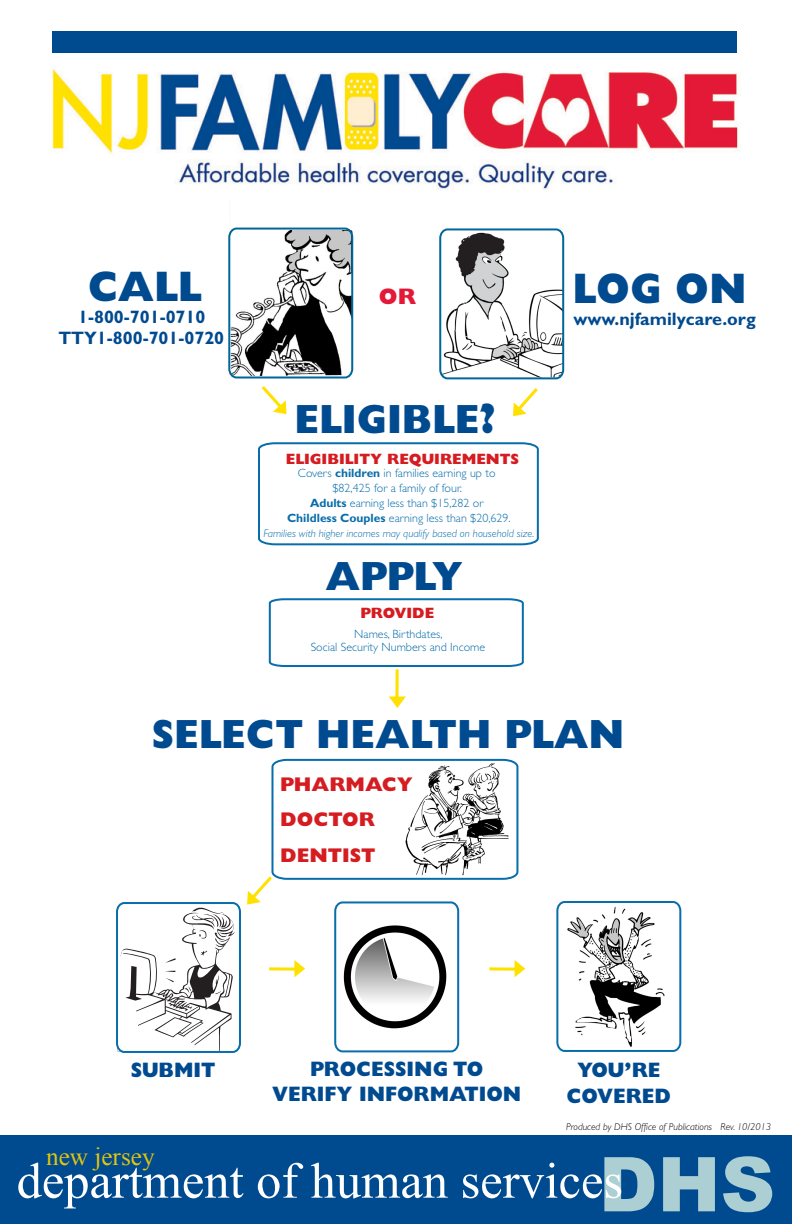
<style>
.page{position:relative;width:792px;height:1224px;background:#fff}
.page>*{position:absolute;margin:0;border:0;box-sizing:border-box;transform-origin:0 0}
.t1{font:50.4px "Times New Roman";color:#fff}
.t2{font:800 42.9px "Gill Sans";color:#004a90;scale:.95 1}
.t3{font:800 41px "Gill Sans";color:#004a90;scale:.95 1}
.t4{font:25.2px "Times New Roman";color:#e1c50f}
.t5{font:800 22.6px "Gill Sans";color:#e31937}
.t6{font:800 21px/25.2px "Gill Sans";color:#004a90;text-align:center;scale:.95 1}
.t7{font:800 19.9px/35.8px "Gill Sans";color:#d51c21}
.t8{font:700 18px "Gill Sans";color:#004a90}
.t9{font:800 15px "Gill Sans";color:#d51c21}
.t10{font:300 12px/15px "Gill Sans";color:#086dab;text-align:center}
.t11{font:italic 300 11px "Gill Sans";color:#086dab}
.t12{font:italic 300 10px "Gill Sans";color:#000}
.s1{font-size:42.9px}
.s2{font-weight:700}
.s3{font-family:"Arial";font-weight:900;font-size:75.6px;color:#accfd3}
</style>
<div class="page">
<div style="left:0;top:1136px;width:792px;height:88px;background:#004a90"></div>
<svg style="left:395px;top:669px;width:4px;height:27px"></svg>
<svg style="left:389px;top:696px;width:17px;height:12px"></svg>
<svg style="left:228px;top:227px;width:126px;height:152px"></svg>
<svg style="left:439px;top:228px;width:126px;height:152px"></svg>
<svg style="left:513px;top:388px;width:25px;height:28px"></svg>
<svg style="left:262px;top:386px;width:24px;height:28px"></svg>
<svg style="left:258px;top:442px;width:281px;height:104px"></svg>
<svg style="left:556px;top:901px;width:126px;height:151px"></svg>
<img style="left:51px;top:69px;width:689px;height:121px">
<svg style="left:268px;top:598px;width:256px;height:69px"></svg>
<div style="left:52px;top:31px;width:685px;height:21px;background:#004a90"></div>
<svg style="left:116px;top:758px;width:409px;height:295px"></svg>
<h2 class="t2" style="left:88px;top:261px;width:121px">CALL</h2>
<h3 class="t5" style="left:379px;top:284px;width:39px">OR</h3>
<h2 class="t2" style="left:573px;top:264px;width:185px">LOG ON</h2>
<h3 class="t8" style="left:78px;top:306px;width:129px">1-800-701-0710</h3>
<h3 class="t8" style="left:574px;top:308px;width:184px">www.njfamilycare.org</h3>
<h3 class="t8" style="left:58px;top:327px;width:167px">TTY1-800-701-0720</h3>
<h3 class="t3" style="left:295px;top:395px;width:213px">ELIGIBLE<span class="s1">?</span></h3>
<p class="t9" style="left:286px;top:450px;width:235px">ELIGIBILITY REQUIREMENTS</p>
<p class="t10" style="left:287px;top:466px;width:225px">Covers <span class="s2">children</span> in families earning up to $82,425 for a family of four.<br><span class="s2">Adults</span> earning less than $15,282 or <span class="s2">Childless Couples</span> earning less than $20,629.</p>
<p class="t11" style="left:263px;top:527px;width:272px">Families with higher incomes may qualify based on household size.</p>
<h3 class="t3" style="left:326px;top:552px;width:146px">APPLY</h3>
<p class="t9" style="left:361px;top:604px;width:75px">PROVIDE</p>
<p class="t10" style="left:311px;top:627px;width:176px;line-height:13.4px">Names, Birthdates,<br>Social Security Numbers and Income</p>
<h3 class="t3" style="left:152px;top:710px;width:499px">SELECT HEALTH PLAN</h3>
<h3 class="t7" style="left:280px;top:766px;width:134px">PHARMACY<br>DOCTOR<br>DENTIST</h3>
<h3 class="t6" style="left:131px;top:1058px;width:91px">SUBMIT</h3>
<h3 class="t6" style="left:272px;top:1056px;width:264px">PROCESSING TO<br>VERIFY INFORMATION</h3>
<h3 class="t6" style="left:567px;top:1058px;width:111px">YOU’RE<br>COVERED</h3>
<p class="t12" style="left:566px;top:1121px;width:206px">Produced by DHS Office of Publications Rev. 10/2013</p>
<h3 class="t4" style="left:46px;top:1140px;width:110px">new jersey</h3>
<h1 class="t1" style="left:17px;top:1147px;width:760px">department of human services<span class="s3">DHS</span></h1>
</div>
